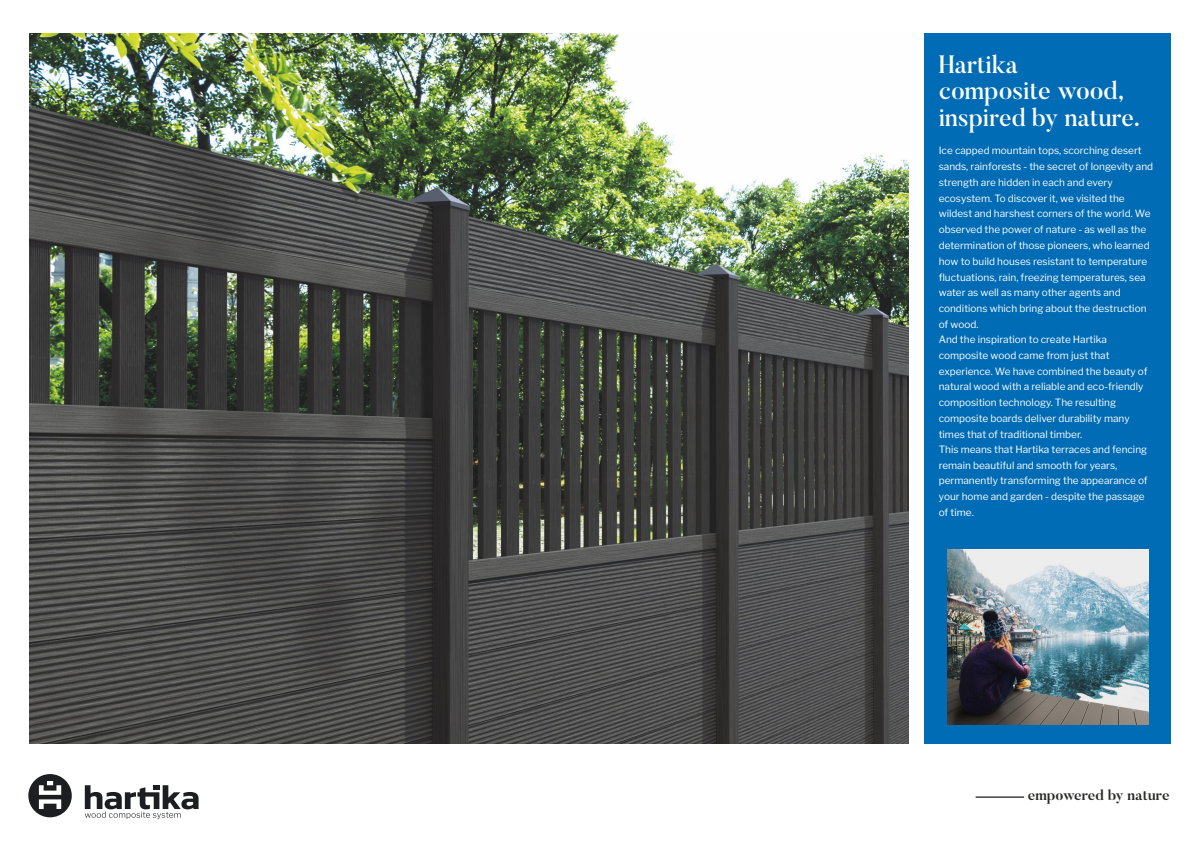
<style>
.page{position:relative;width:1200px;height:851px;background:#fff}
.page>*{position:absolute;margin:0;border:0;box-sizing:border-box;transform-origin:0 0}
.t1{font:500 25px/52.8px "Butler";color:#fefefe}
.t2{font:700 14.4px "Butler";color:#2b2a29}
.t3{font:10px/15.7px "Libre Franklin";color:#fefefe}
</style>
<div class="page">
<div style="left:924px;top:33px;width:246px;height:710px;background:#006cb5"></div>
<img style="left:947px;top:549px;width:201px;height:175px">
<svg style="left:85px;top:785px;width:113px;height:34px"></svg>
<svg style="left:28px;top:774px;width:44px;height:43px"></svg>
<img style="left:30px;top:33px;width:878px;height:710px">
<hr style="left:975px;top:796px;width:48px;height:1px;background:#2b2a29">
<h1 class="t1" style="left:938px;top:41px;width:203px">Hartika<br>inspired by nature.</h1>
<h1 class="t1" style="left:938px;top:67px;width:187px">composite wood,</h1>
<p class="t3" style="left:938px;top:143px;width:216px">Ice capped mountain tops, scorching desert sands, rainforests - the secret of longevity and strength are hidden in each and every ecosystem. To discover it, we visited the wildest and harshest corners of the world. We observed the power of nature - as well as the determination of those pioneers, who learned how to build houses resistant to temperature fluctuations, rain, freezing temperatures, sea water as well as many other agents and conditions which bring about the destruction of wood.<br>And the inspiration to create Hartika composite wood came from just that experience. We have combined the beauty of natural wood with a reliable and eco-friendly composition technology. The resulting composite boards deliver durability many times that of traditional timber.<br>This means that Hartika terraces and fencing remain beautiful and smooth for years, permanently transforming the appearance of your home and garden - despite the passage of time.</p>
<h2 class="t2" style="left:1027px;top:789px;width:143px">empowered by nature</h2>
</div>
